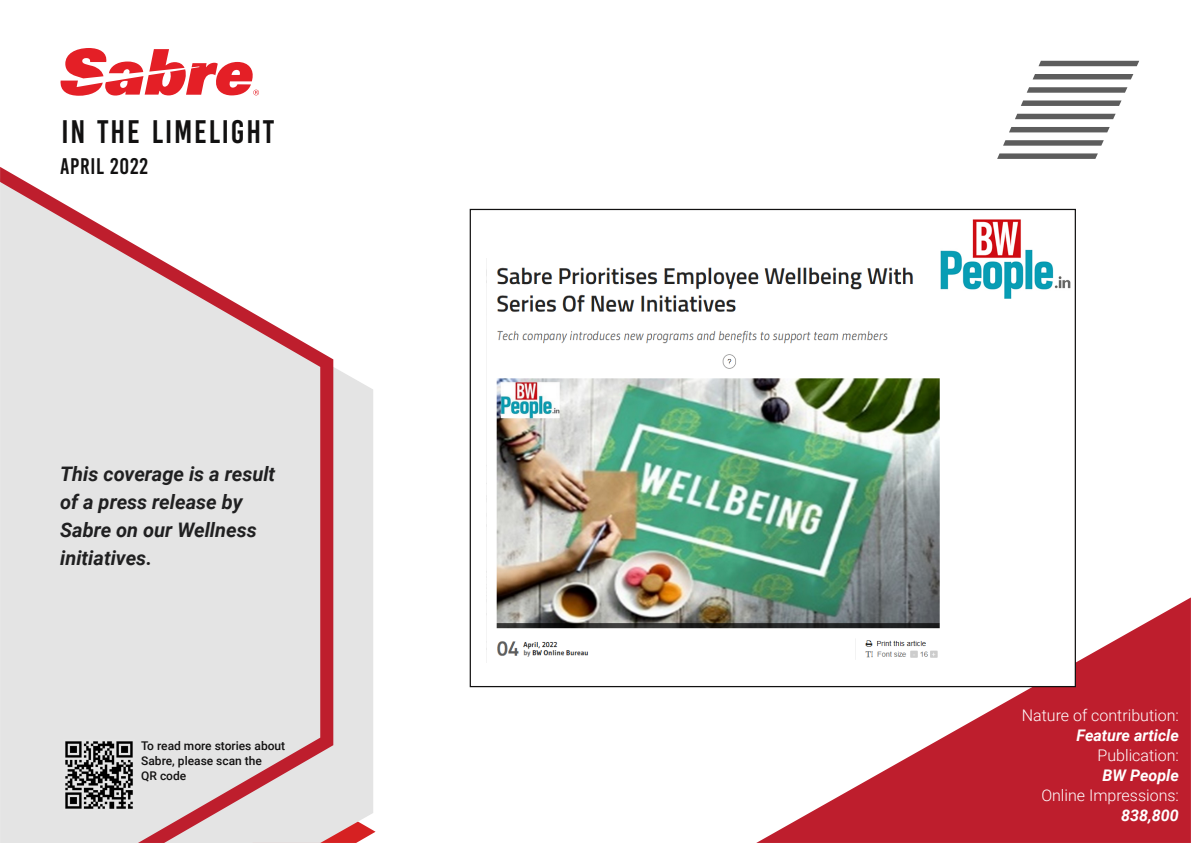
<style>
.page{position:relative;width:1191px;height:843px;background:#fff}
.page>*{position:absolute;margin:0;border:0;box-sizing:border-box;transform-origin:0 0}
.t1{font:32.5px "Bebas Kai";letter-spacing:.055em;color:#121111}
.t2{font:22.6px "Bebas Kai";letter-spacing:.03em;color:#121111}
.t3{font:italic 700 20px/27.9px "Roboto";color:#202021}
.t4{font:300 16px "Roboto";color:#fff}
.t5{font:italic 700 16px "Roboto";color:#fff}
.t6{font:500 12px/15px "Roboto";color:#121111}
</style>
<div class="page">
<svg style="left:333px;top:359px;width:40px;height:483px;fill:#e4e4e4"></svg>
<svg style="left:0;top:167px;width:333px;height:675px;fill:#e4e4e4"></svg>
<img style="left:63px;top:739px;width:71px;height:70px">
<svg style="left:60px;top:48px;width:199px;height:48px"></svg>
<svg style="left:1038px;top:61px;width:101px;height:5px"></svg>
<svg style="left:1033px;top:74px;width:100px;height:5px"></svg>
<svg style="left:1026px;top:87px;width:101px;height:6px"></svg>
<svg style="left:1021px;top:100px;width:100px;height:6px"></svg>
<svg style="left:1015px;top:114px;width:100px;height:5px"></svg>
<svg style="left:1009px;top:127px;width:100px;height:5px"></svg>
<svg style="left:1003px;top:140px;width:101px;height:6px"></svg>
<svg style="left:997px;top:153px;width:101px;height:6px"></svg>
<img style="left:496px;top:267px;width:444px;height:390px">
<svg style="left:756px;top:597px;width:435px;height:245px;fill:#be1e2d"></svg>
<div style="left:470px;top:662px;width:604px;height:24px;background:#fff"></div>
<img style="left:940px;top:219px;width:130px;height:79px">
<h1 class="t1" style="left:62px;top:119px;width:214px">IN THE LIMELIGHT</h1>
<p class="t2" style="left:60px;top:157px;width:89px">APRIL 2022</p>
<p class="t3" style="left:60px;top:462px;width:217px">This coverage is a result of a press release by<br>Sabre on our Wellness initiatives.</p>
<p class="t6" style="left:141px;top:738px;width:145px">To read more stories about<br>Sabre, please scan the<br>QR code</p>
<p class="t4" style="left:1022px;top:708px;width:158px">Nature of contribution:</p>
<p class="t5" style="left:1076px;top:728px;width:104px">Feature article</p>
<p class="t4" style="left:1097px;top:748px;width:83px">Publication:</p>
<p class="t5" style="left:1102px;top:768px;width:78px">BW People</p>
<p class="t4" style="left:1041px;top:788px;width:139px">Online Impressions:</p>
<p class="t5" style="left:1121px;top:808px;width:59px">838,800</p>
</div>
